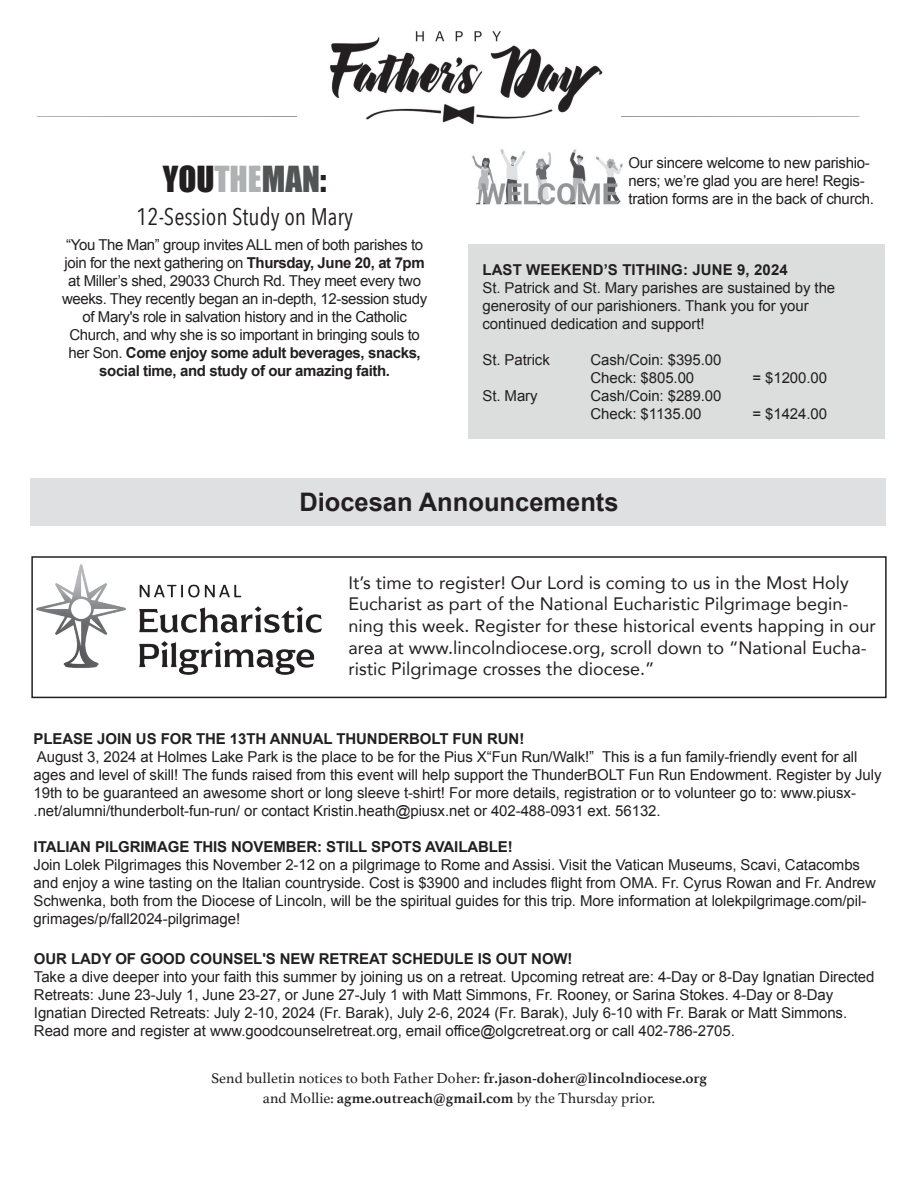
<style>
.page{position:relative;width:918px;height:1188px;background:#fff}
.page>*{position:absolute;margin:0;border:0;box-sizing:border-box;transform-origin:0 0}
.t1{font:33px "Impact";color:#231f20}
.t2{font:700 25.5px "Arial";color:#231f20}
.t3{font:24px "Avenir Next Condensed";color:#231f20}
.t4{font:18px/21.6px "Avenir";color:#231f20}
.t5{font:15px/18px "Arial";letter-spacing:-.005em;color:#231f20}
.t6{font:15px/18px "Arial";letter-spacing:-.025em;color:#231f20;text-align:center}
.t7{font:700 15px "Arial";letter-spacing:-.005em;color:#231f20}
.t8{font:15px/19.5px "Athelas";color:#231f20;text-align:center}
.s1{color:#afb2b3}
.s2{color:#525555}
.s3{font-weight:700}
</style>
<div class="page">
<div style="left:30px;top:479px;width:856px;height:47px;background:#dfe0e2"></div>
<img style="left:472px;top:149px;width:151px;height:56px">
<div style="left:468px;top:244px;width:417px;height:195px;background:#dcdedd"></div>
<svg style="left:37px;top:116px;width:823px;height:1px"></svg>
<img style="left:297px;top:31px;width:324px;height:94px">
<img style="left:37px;top:564px;width:285px;height:111px">
<div style="left:31px;top:556px;width:856px;height:142px;border:2px solid #231f20"></div>
<h1 class="t1" style="left:163px;top:153px;width:165px">YOU<span class="s1">THE</span><span class="s2">MAN</span>:</h1>
<h3 class="t3" style="left:136px;top:196px;width:218px">12-Session Study on Mary</h3>
<p class="t6" style="left:62px;top:235px;width:367px">“You The Man” group invites ALL men of both parishes to join for the next gathering on <span class="s3">Thursday, June 20, at 7pm </span>at Miller’s shed, 29033 Church Rd. They meet every two weeks. They recently began an in-depth, 12-session study of Mary's role in salvation history and in the Catholic Church, and why she is so important in bringing souls to her Son. <span class="s3">Come enjoy some adult beverages, snacks, social time, and study of our amazing faith.</span></p>
<p class="t5" style="left:628px;top:154px;width:247px">Our sincere welcome to new parishio&shy;ners; we’re glad you are here! Regis&shy;tration forms are in the back of church.</p>
<p class="t7" style="left:482px;top:259px;width:307px">LAST WEEKEND’S TITHING: JUNE 9, 2024</p>
<p class="t5" style="left:482px;top:278px;width:354px">St. Patrick and St. Mary parishes are sustained by the generosity of our parishioners. Thank you for your continued dedication and support!</p>
<p class="t5" style="left:482px;top:350px;width:69px">St. Patrick</p>
<p class="t5" style="left:590px;top:350px;width:133px">Cash/Coin: $395.00<br>Check: $805.00</p>
<p class="t5" style="left:752px;top:368px;width:76px">= $1200.00</p>
<p class="t5" style="left:482px;top:386px;width:57px">St. Mary</p>
<p class="t5" style="left:590px;top:386px;width:133px">Cash/Coin: $289.00<br>Check: $1135.00</p>
<p class="t5" style="left:752px;top:404px;width:76px">= $1424.00</p>
<h2 class="t2" style="left:299px;top:486px;width:321px">Diocesan Announcements</h2>
<p class="t4" style="left:349px;top:571px;width:529px">It’s time to register! Our Lord is coming to us in the Most Holy Eucharist as part of the National Eucharistic Pilgrimage begin&shy;ning this week. Register for these historical events happing in our area at www.lincolndiocese.org, scroll down to “National Eucha&shy;ristic Pilgrimage crosses the diocese.”</p>
<p class="t7" style="left:34px;top:729px;width:492px">PLEASE JOIN US FOR THE 13TH ANNUAL THUNDERBOLT FUN RUN!</p>
<p class="t5" style="left:34px;top:748px;width:849px">August 3, 2024 at Holmes Lake Park is the place to be for the Pius X“Fun Run/Walk!” This is a fun family-friendly event for all ages and level of skill! The funds raised from this event will help support the ThunderBOLT Fun Run Endowment. Register by July 19th to be guaranteed an awesome short or long sleeve t-shirt! For more details, registration or to volunteer go to: www.piusx-.net/alumni/thunderbolt-fun-run/ or contact Kristin.heath@piusx.net or 402-488-0931 ext. 56132.</p>
<p class="t7" style="left:34px;top:837px;width:481px">ITALIAN PILGRIMAGE THIS NOVEMBER: STILL SPOTS AVAILABLE!</p>
<p class="t5" style="left:34px;top:856px;width:844px">Join Lolek Pilgrimages this November 2-12 on a pilgrimage to Rome and Assisi. Visit the Vatican Museums, Scavi, Catacombs and enjoy a wine tasting on the Italian countryside. Cost is $3900 and includes flight from OMA. Fr. Cyrus Rowan and Fr. Andrew Schwenka, both from the Diocese of Lincoln, will be the spiritual guides for this trip. More information at lolekpilgrimage.com/pil&shy;grimages/p/fall2024-pilgrimage!</p>
<p class="t7" style="left:34px;top:948px;width:540px">OUR LADY OF GOOD COUNSEL'S NEW RETREAT SCHEDULE IS OUT NOW!</p>
<p class="t5" style="left:34px;top:968px;width:842px">Take a dive deeper into your faith this summer by joining us on a retreat. Upcoming retreat are: 4-Day or 8-Day Ignatian Directed Retreats: June 23-July 1, June 23-27, or June 27-July 1 with Matt Simmons, Fr. Rooney, or Sarina Stokes. 4-Day or 8-Day Ignatian Directed Retreats: July 2-10, 2024 (Fr. Barak), July 2-6, 2024 (Fr. Barak), July 6-10 with Fr. Barak or Matt Simmons.<br>Read more and register at www.goodcounselretreat.org, email office@olgcretreat.org or call 402-786-2705.</p>
<p class="t8" style="left:211px;top:1068px;width:497px">Send bulletin notices to both Father Doher: <span class="s3">fr.jason-doher@lincolndiocese.org </span>and Mollie: <span class="s3">agme.outreach@gmail.com</span> by the Thursday prior.</p>
</div>
